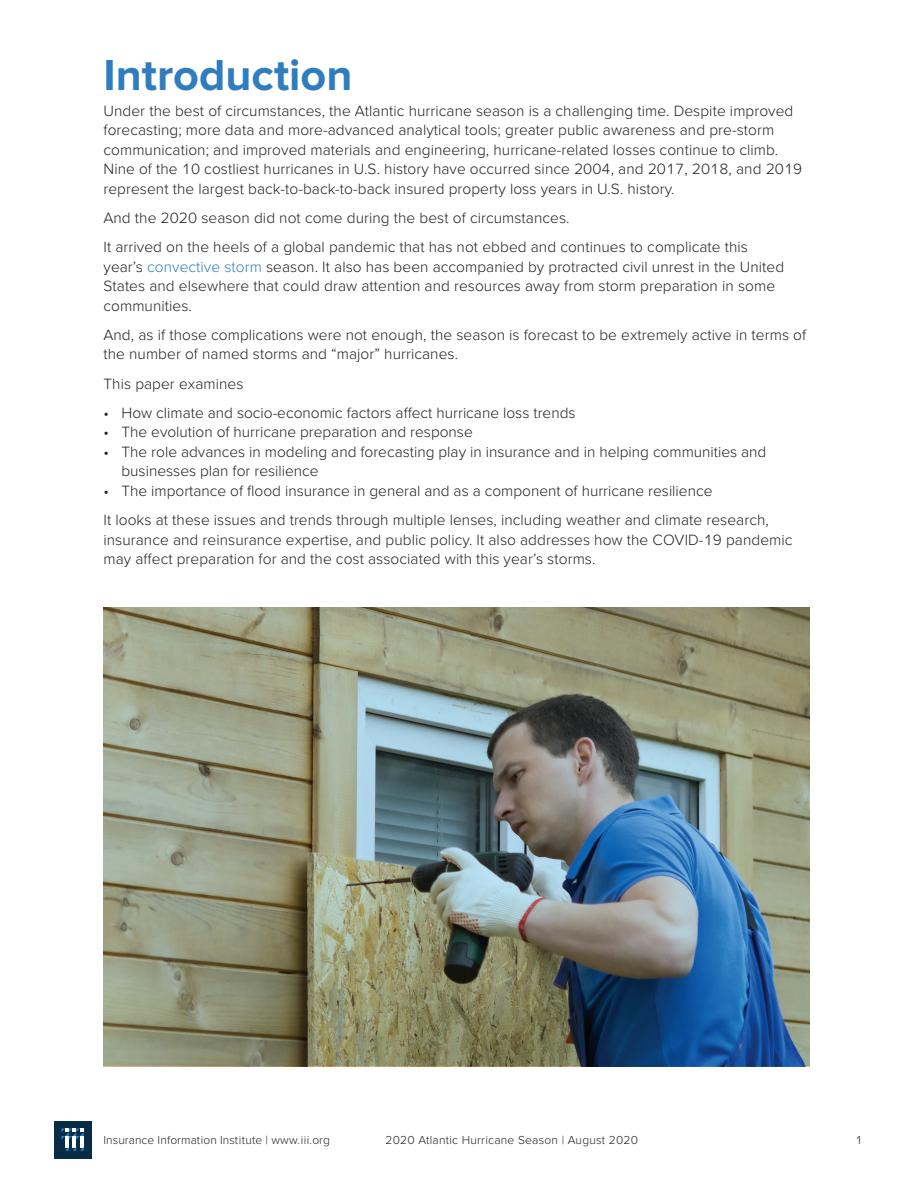
<style>
.page{position:relative;width:918px;height:1188px;background:#fff}
.page>*{position:absolute;margin:0;border:0;box-sizing:border-box;transform-origin:0 0}
.H1_Prox_Nova_B_30_pt{font:700 45px "Proxima Nova";color:#2f7dbe}
.Body_copy_Prox_Nova{font:300 15.45px/19.5px "Proxima Nova";letter-spacing:.005em;color:#231f20}
.Bullet_copy_Prox_Nov{font:300 15.45px/19.5px "Proxima Nova";color:#231f20}
.t1{font:300 12px "Proxima Nova";letter-spacing:.02em;color:#231f20}
.s1{color:#2f7dbe}
</style>
<div class="page">
<div style="left:54px;top:1121px;width:37px;height:37px;background:#082c46"></div>
<svg style="left:61px;top:1129px;width:23px;height:22px"></svg>
<img style="left:104px;top:608px;width:706px;height:458px">
<p class="H1_Prox_Nova_B_30_pt" style="left:104px;top:49px;width:250px">Introduction</p>
<p class="Body_copy_Prox_Nova" style="left:104px;top:101px;width:700px">Under the best of circumstances, the Atlantic hurricane season is a challenging time. Despite improved forecasting; more data and more-advanced analytical tools; greater public awareness and pre-storm communication; and improved materials and engineering, hurricane-related losses continue to climb.<br>Nine of the 10 costliest hurricanes in U.S. history have occurred since 2004, and 2017, 2018, and 2019 represent the largest back-to-back-to-back insured property loss years in U.S. history.</p>
<p class="Body_copy_Prox_Nova" style="left:104px;top:208px;width:468px">And the 2020 season did not come during the best of circumstances.</p>
<p class="Body_copy_Prox_Nova" style="left:104px;top:238px;width:682px">It arrived on the heels of a global pandemic that has not ebbed and continues to complicate this year’s <span class="s1">convective storm</span> season. It also has been accompanied by protracted civil unrest in the United States and elsewhere that could draw attention and resources away from storm preparation in some communities.</p>
<p class="Body_copy_Prox_Nova" style="left:104px;top:325px;width:704px">And, as if those complications were not enough, the season is forecast to be extremely active in terms of the number of named storms and “major” hurricanes.</p>
<p class="Body_copy_Prox_Nova" style="left:104px;top:374px;width:141px">This paper examines</p>
<p class="Bullet_copy_Prox_Nov" style="left:104px;top:403px;width:474px">• How climate and socio-economic factors affect hurricane loss trends</p>
<p class="Bullet_copy_Prox_Nov" style="left:104px;top:423px;width:371px">• The evolution of hurricane preparation and response</p>
<p class="Bullet_copy_Prox_Nov" style="left:122px;top:442px;width:646px;text-indent:-18px">• The role advances in modeling and forecasting play in insurance and in helping communities and businesses plan for resilience</p>
<p class="Bullet_copy_Prox_Nov" style="left:104px;top:481px;width:610px">• The importance of flood insurance in general and as a component of hurricane resilience</p>
<p class="Body_copy_Prox_Nova" style="left:104px;top:510px;width:690px">It looks at these issues and trends through multiple lenses, including weather and climate research, insurance and reinsurance expertise, and public policy. It also addresses how the COVID-19 pandemic may affect preparation for and the cost associated with this year’s storms.</p>
<p class="t1" style="left:104px;top:1133px;width:228px">Insurance Information Institute | www.iii.org</p>
<p class="t1" style="left:385px;top:1133px;width:254px">2020 Atlantic Hurricane Season | August 2020</p>
<p class="t1" style="left:855px;top:1133px;width:9px">1</p>
</div>
